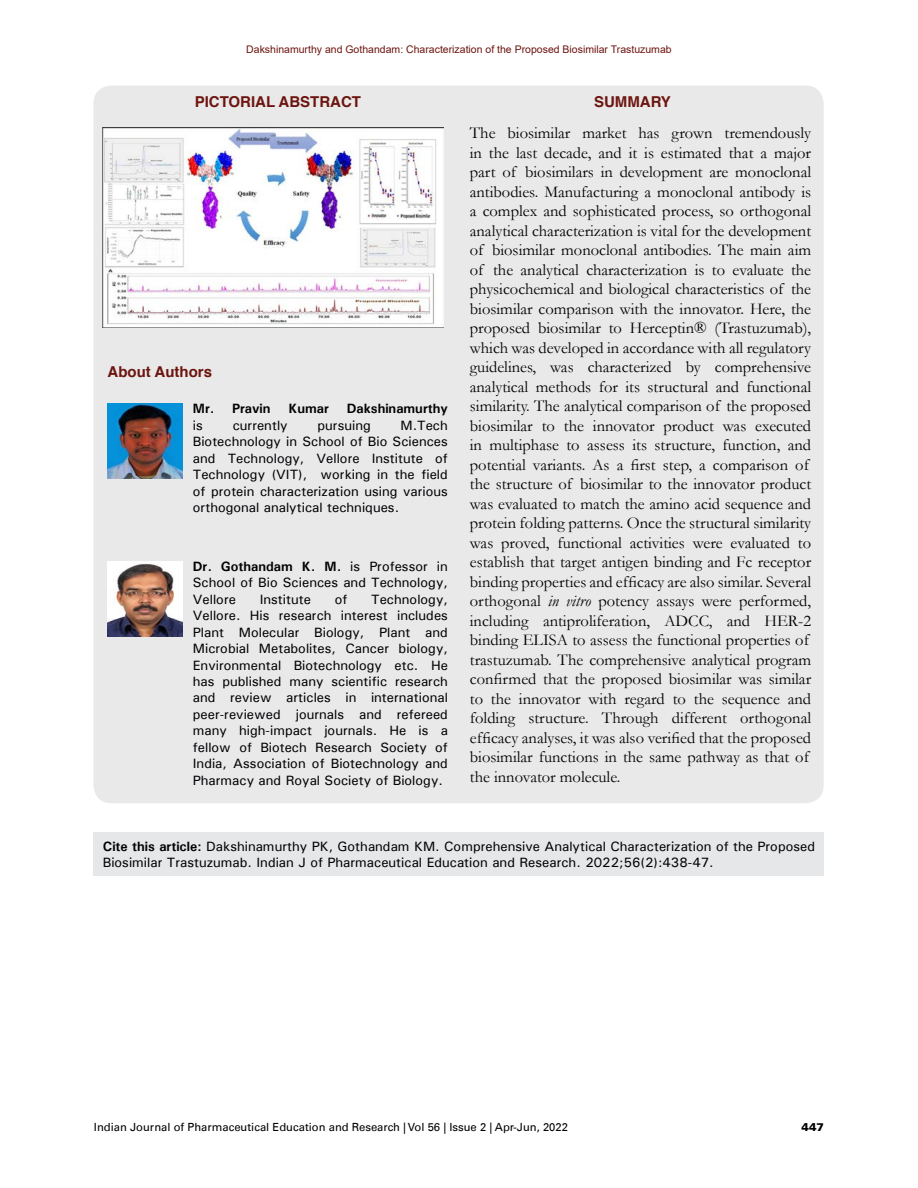
<style>
.page{position:relative;width:918px;height:1188px;background:#fff}
.page>*{position:absolute;margin:0;border:0;box-sizing:border-box;transform-origin:0 0}
.t1{font:16.5px/19.5px "Garamond";color:#010003}
.t2{font:700 15px "Helvetica";color:#6d1510}
.t3{font:500 13.5px/16.5px "Univers";color:#010003;text-align:justify}
.t4{font:700 13.5px "Univers";color:#010003}
.t5{font:11.25px "Univers LT";color:#010003}
.t6{font:900 11.25px "Univers LT";color:#010003}
.t7{font:10.5px "Arial";color:#6d1510}
.s1{font-weight:700}
.s2{color:#000}
.s3{font-style:italic}
</style>
<div class="page">
<div style="left:94px;top:832px;width:730px;height:44px;background:#e6e7e8"></div>
<div style="left:93px;top:86px;width:731px;height:717px;background:#e9e9e9;border-radius:18px"></div>
<img style="left:102px;top:127px;width:342px;height:200px">
<img style="left:108px;top:404px;width:75px;height:75px">
<img style="left:108px;top:561px;width:75px;height:75px">
<p class="t7" style="left:246px;top:42px;width:427px">Dakshinamurthy and Gothandam: Characterization of the Proposed Biosimilar Trastuzumab</p>
<p class="t2" style="left:195px;top:89px;width:168px">PICTORIAL ABSTRACT</p>
<p class="t2" style="left:108px;top:359px;width:106px">About Authors</p>
<p class="t4" style="left:193px;top:400px;width:79px">Mr. Pravin</p>
<p class="t4" style="left:289px;top:400px;width:42px">Kumar</p>
<p class="t4" style="left:347px;top:400px;width:103px">Dakshinamurthy</p>
<p class="t3" style="left:193px;top:417px;width:11px">is</p>
<p class="t3" style="left:233px;top:417px;width:57px">currently</p>
<p class="t3" style="left:318px;top:417px;width:55px">pursuing</p>
<p class="t3" style="left:193px;top:417px;width:257px;text-indent:208px">M.Tech Biotechnology in School of Bio Sciences and Technology, Vellore Institute of Technology (VIT), working in the field of protein characterization using various orthogonal analytical techniques.</p>
<p class="t3" style="left:193px;top:557px;width:257px"><span class="s1">Dr. Gothandam K. M.</span> is Professor in School of Bio Sciences and Technology, Vellore</p>
<p class="t3" style="left:193px;top:590px;width:257px;text-indent:178px">Technology, Vellore. His research interest includes Plant Molecular Biology, Plant and Microbial Metabolites, Cancer biology, Environmental Biotechnology etc. He has published many scientific research and review articles in international peer-reviewed journals and refereed many high-impact journals. He is a fellow of Biotech Research Society of India, Association of Biotechnology and Pharmacy and Royal Society of Biology.</p>
<p class="t3" style="left:260px;top:590px;width:53px">Institute</p>
<p class="t3" style="left:335px;top:590px;width:14px">of</p>
<p class="t2" style="left:594px;top:89px;width:78px">SUMMARY</p>
<p class="t1" style="left:470px;top:123px;width:343px">The biosimilar market has grown tremendously in the last decade, and it is estimated that a major part of biosimilars in development are monoclonal antibodies. Manufacturing a monoclonal antibody is <span class="s2">a complex and sophisticated</span> process, so orthogonal analytical characterization is vital <span class="s2">for the development of biosimilar</span> monoclonal <span class="s2">antibodies.</span> The main aim of the analytical characterization is to evaluate the physicochemical and biological characteristics of the biosimilar comparison with the innovator. Here, the proposed biosimilar to Herceptin® (Trastuzumab), which was developed in accordance with all regulatory guidelines, was characterized by comprehensive analytical methods for its structural and functional similarity. The analytical comparison of the proposed biosimilar to the innovator product was executed in multiphase to assess its structure, function, and potential variants. As a first step, a comparison of the structure of biosimilar to the innovator product was evaluated to match the amino acid sequence and protein folding patterns. Once the structural similarity was proved, functional activities were evaluated to establish that target antigen binding and Fc receptor binding properties and efficacy are also similar. Several orthogonal <span class="s3">in vitro</span> potency assays were performed, including <span class="s2">antiproliferation,</span> ADCC, and HER-2 binding ELISA to assess the functional properties of trastuzumab. The comprehensive analytical program confirmed that the proposed biosimilar was similar to the innovator with regard to the sequence and folding structure. Through different orthogonal efficacy analyses, it was also verified that the proposed biosimilar functions in the same pathway as that of the innovator molecule.</p>
<p class="t3" style="left:103px;top:837px;width:714px"><span class="s1">Cite this article:</span> Dakshinamurthy PK, Gothandam KM. Comprehensive Analytical Characterization of the Proposed<br>Biosimilar Trastuzumab. Indian J of Pharmaceutical Education and Research. 2022;56(2):438-47.</p>
<p class="t5" style="left:94px;top:1120px;width:476px">Indian Journal of Pharmaceutical Education and Research | Vol 56 | Issue 2 | Apr-Jun, 2022</p>
<p class="t6" style="left:802px;top:1120px;width:24px">447</p>
</div>
